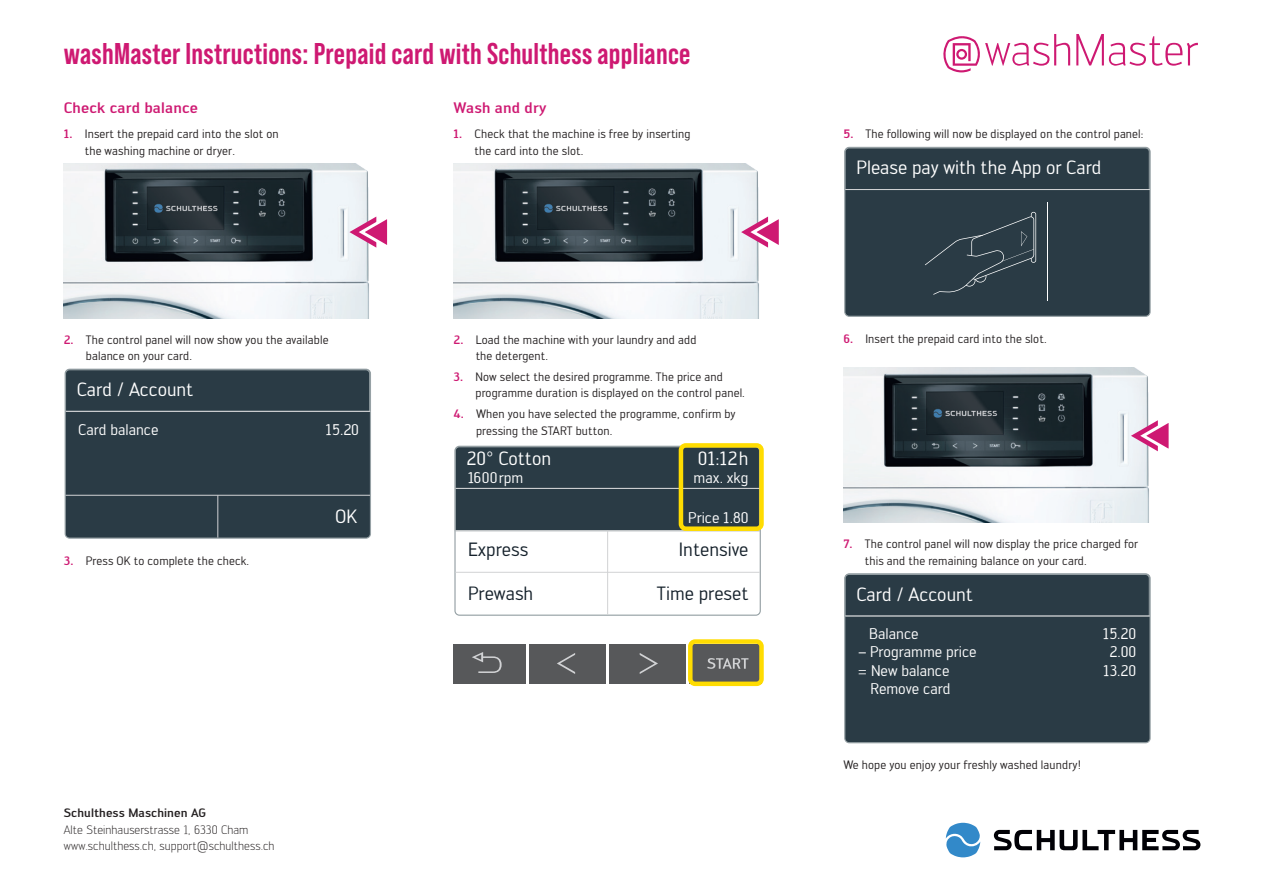
<style>
.page{position:relative;width:1263px;height:893px;background:#fff}
.page>*{position:absolute;margin:0;border:0;box-sizing:border-box;transform-origin:0 0}
.t1{font:700 30px "Bebas Neue Pro";letter-spacing:.01em;color:#ce1972}
.t2{font:18.9px "Engel";color:#fff}
.t3{font:18.9px "Engel";color:#15212b}
.t4{font:15.15px/18.3px "Engel";color:#fff;text-align:center}
.t5{font:500 15px "Engel";letter-spacing:.01em;color:#ce1972}
.t6{font:12px/16.5px "Engel";letter-spacing:.01em;color:#231f20}
.t7{font:300 12px/16.5px "Engel";letter-spacing:.005em;color:#231f20}
.t8{font:500 12px "Engel";letter-spacing:.005em;color:#231f20}
.s1{font-weight:500;color:#ce1972}
</style>
<div class="page">
<svg style="left:994px;top:830px;width:206px;height:20px"></svg>
<svg style="left:946px;top:823px;width:35px;height:34px"></svg>
<svg style="left:1076px;top:34px;width:122px;height:32px"></svg>
<svg style="left:943px;top:34px;width:127px;height:38px"></svg>
<img style="left:64px;top:163px;width:305px;height:155px">
<img style="left:454px;top:163px;width:305px;height:155px">
<img style="left:843px;top:368px;width:306px;height:155px">
<div style="left:65px;top:371px;width:306px;height:168px;background:#2a3b45"></div>
<svg style="left:65px;top:369px;width:305px;height:43px;background:#2e3f49"></svg>
<hr style="left:218px;top:495px;width:1px;height:43px;background:#d1d2d4">
<hr style="left:66px;top:411px;width:304px;height:1px;background:#d1d2d4">
<hr style="left:66px;top:495px;width:304px;height:1px;background:#d1d2d4">
<div style="left:454px;top:644px;width:72px;height:40px;background:#57585a"></div>
<div style="left:529px;top:644px;width:77px;height:40px;background:#57585a"></div>
<div style="left:609px;top:644px;width:77px;height:40px;background:#57585a"></div>
<div style="left:689px;top:644px;width:72px;height:40px;background:#57585a"></div>
<svg style="left:472px;top:652px;width:30px;height:21px"></svg>
<svg style="left:557px;top:653px;width:18px;height:21px"></svg>
<svg style="left:640px;top:653px;width:18px;height:21px"></svg>
<svg style="left:707px;top:658px;width:41px;height:11px"></svg>
<svg style="left:454px;top:449px;width:307px;height:167px"></svg>
<div style="left:455px;top:446px;width:304px;height:84px;background:#2a3b45"></div>
<hr style="left:607px;top:531px;width:1px;height:84px;background:#d1d2d4">
<hr style="left:456px;top:488px;width:304px;height:1px;background:#d1d2d4">
<hr style="left:455px;top:572px;width:305px;height:1px;background:#d1d2d4">
<hr style="left:455px;top:530px;width:305px;height:1px;background:#d1d2d4">
<div style="left:844px;top:149px;width:307px;height:168px;background:#2a3b45"></div>
<div style="left:845px;top:147px;width:305px;height:42px;background:#2a3b45"></div>
<hr style="left:845px;top:189px;width:305px;height:1px;background:#d1d2d4">
<hr style="left:1047px;top:202px;width:1px;height:99px;background:#fff">
<svg style="left:925px;top:212px;width:111px;height:83px;background:#32424b"></svg>
<div style="left:844px;top:573px;width:307px;height:170px;background:#2a3b45"></div>
<div style="left:845px;top:574px;width:305px;height:42px;background:#2a3b45"></div>
<hr style="left:845px;top:616px;width:305px;height:1px;background:#d1d2d4">
<div style="left:679px;top:443px;width:85px;height:88px;border:4px solid #ffdc01;border-radius:5px"></div>
<div style="left:688px;top:639px;width:76px;height:47px;border:4px solid #ffdc01;border-radius:5px"></div>
<svg style="left:349px;top:211px;width:39px;height:42px"></svg>
<svg style="left:741px;top:211px;width:38px;height:42px"></svg>
<svg style="left:1131px;top:415px;width:38px;height:41px"></svg>
<h1 class="t1" style="left:64px;top:36px;width:628px">washMaster Instructions: Prepaid card with Schulthess appliance</h1>
<p class="t5" style="left:64px;top:99px;width:136px">Check card balance</p>
<p class="t5" style="left:454px;top:99px;width:95px">Wash and dry</p>
<p class="t6" style="left:85px;top:126px;width:195px;text-indent:-21px"><span class="s1">1.</span> Insert the prepaid card into the slot on the washing machine or dryer.</p>
<p class="t6" style="left:475px;top:126px;width:217px;text-indent:-21px"><span class="s1">1.</span> Check that the machine is free by inserting the card into the slot.</p>
<p class="t6" style="left:843px;top:126px;width:302px"><span class="s1">5.</span> The following will now be displayed on the control panel:</p>
<p class="t6" style="left:86px;top:331px;width:244px;text-indent:-22px"><span class="s1">2.</span> The control panel will now show you the available balance on your card.</p>
<h2 class="t2" style="left:77px;top:379px;width:118px">Card / Account</h2>
<p class="t4" style="left:78px;top:420px;width:82px">Card balance</p>
<p class="t4" style="left:326px;top:420px;width:35px">15.20</p>
<p class="t6" style="left:64px;top:552px;width:187px"><span class="s1">3.</span> Press OK to complete the check.</p>
<h2 class="t2" style="left:335px;top:505px;width:24px">OK</h2>
<p class="t8" style="left:64px;top:806px;width:144px">Schulthess Maschinen AG</p>
<p class="t7" style="left:64px;top:821px;width:212px">Alte Steinhauserstrasse 1, 6330 Cham www.schulthess.ch, support@schulthess.ch</p>
<p class="t6" style="left:476px;top:331px;width:222px;text-indent:-22px"><span class="s1">2.</span> Load the machine with your laundry and add the detergent.</p>
<p class="t6" style="left:475px;top:368px;width:271px;text-indent:-22px"><span class="s1">3.</span> Now select the desired programme. The price and programme duration is displayed on the control panel.</p>
<p class="t6" style="left:476px;top:406px;width:261px;text-indent:-23px"><span class="s1">4.</span> When you have selected the programme, confirm by pressing the START button.</p>
<h2 class="t2" style="left:467px;top:447px;width:86px">20° Cotton</h2>
<h2 class="t2" style="left:698px;top:447px;width:52px">01:12h</h2>
<p class="t4" style="left:468px;top:469px;width:57px">1600rpm</p>
<p class="t4" style="left:694px;top:469px;width:56px">max. xkg</p>
<h2 class="t3" style="left:468px;top:539px;width:62px">Express</h2>
<h2 class="t3" style="left:468px;top:582px;width:67px">Prewash</h2>
<p class="t4" style="left:688px;top:509px;width:62px">Price 1.80</p>
<h2 class="t3" style="left:679px;top:539px;width:71px">Intensive</h2>
<h2 class="t3" style="left:657px;top:582px;width:93px">Time preset</h2>
<h2 class="t2" style="left:856px;top:157px;width:247px">Please pay with the App or Card</h2>
<p class="t6" style="left:843px;top:330px;width:205px"><span class="s1">6.</span> Insert the prepaid card into the slot.</p>
<p class="t6" style="left:865px;top:536px;width:275px;text-indent:-21px"><span class="s1">7.</span> The control panel will now display the price charged for this and the remaining balance on your card.</p>
<h2 class="t2" style="left:856px;top:583px;width:118px">Card / Account</h2>
<p class="t4" style="left:869px;top:625px;width:51px">Balance</p>
<p class="t4" style="left:858px;top:643px;width:120px">– Programme price</p>
<p class="t4" style="left:858px;top:661px;width:93px">= New balance</p>
<p class="t4" style="left:870px;top:679px;width:82px">Remove card</p>
<p class="t4" style="left:1103px;top:625px;width:35px">15.20<br>2.00<br>13.20</p>
<p class="t6" style="left:843px;top:757px;width:239px">We hope you enjoy your freshly washed laundry!</p>
</div>
